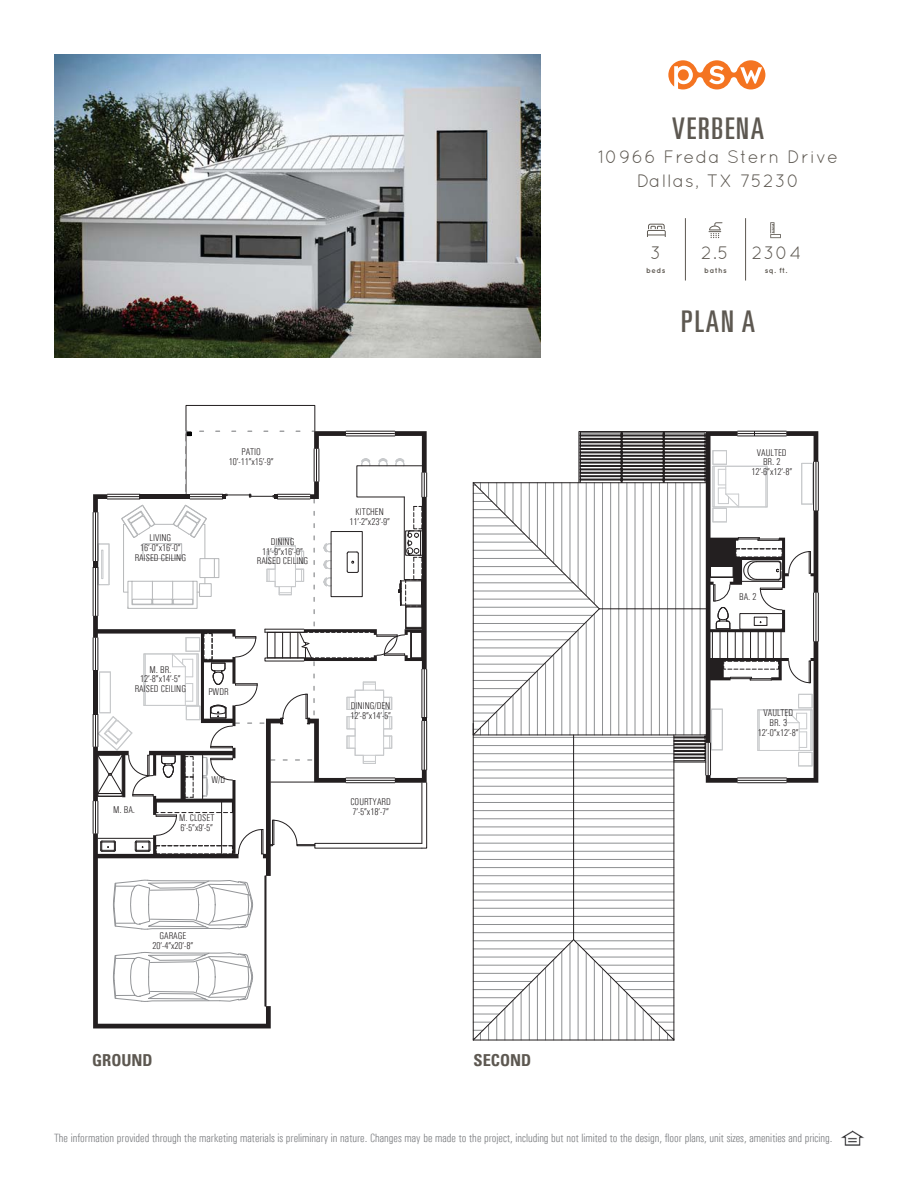
<style>
.page{position:relative;width:918px;height:1188px;background:#fff}
.page>*{position:absolute;margin:0;border:0;box-sizing:border-box;transform-origin:0 0}
.t1{font:ultra-condensed 30px "Univers LT";letter-spacing:.06em;color:#5d5851}
.t2{font:18px/24px "Quicksand";letter-spacing:.06em;color:#5d5851;text-align:center}
.t3{font:700 condensed 16.5px "Univers";color:#5d5851}
.t4{font:300 condensed 12px "Univers";color:#7c7e81}
.t5{font:300 condensed 9.9px/9.9px "Univers";color:#231f20;text-align:center}
.t6{font:700 7.5px "Quicksand";letter-spacing:.06em;color:#5d5851}
</style>
<div class="page">
<img style="left:841px;top:1131px;width:23px;height:14px">
<hr style="left:818px;top:593px;width:1px;height:48px;background:#231f20">
<hr style="left:818px;top:462px;width:1px;height:48px;background:#231f20">
<svg style="left:93px;top:405px;width:725px;height:636px"></svg>
<svg style="left:647px;top:224px;width:19px;height:13px"></svg>
<svg style="left:709px;top:222px;width:13px;height:16px"></svg>
<svg style="left:770px;top:234px;width:11px;height:4px"></svg>
<svg style="left:770px;top:222px;width:10px;height:15px"></svg>
<hr style="left:685px;top:218px;width:1px;height:63px;background:#5d5851">
<hr style="left:745px;top:218px;width:1px;height:63px;background:#5d5851">
<svg style="left:668px;top:60px;width:97px;height:29px"></svg>
<img style="left:54px;top:54px;width:486px;height:304px">
<h1 class="t1" style="left:672px;top:111px;width:93px">VERBENA</h1>
<h2 class="t2" style="left:598px;top:145px;width:241px">10966 Freda Stern Drive<br>Dallas, TX 75230</h2>
<h2 class="t2" style="left:650px;top:241px;width:12px">3</h2>
<h2 class="t2" style="left:701px;top:241px;width:29px">2.5</h2>
<h2 class="t2" style="left:752px;top:241px;width:51px">2304</h2>
<p class="t6" style="left:646px;top:266px;width:21px">beds</p>
<p class="t6" style="left:704px;top:266px;width:24px">baths</p>
<p class="t6" style="left:765px;top:266px;width:24px">sq. ft.</p>
<p class="t5" style="left:140px;top:533px;width:42px">LIVING<br>16’-0”x16’-0”</p>
<p class="t5" style="left:135px;top:552px;width:53px">RAISED CEILING</p>
<p class="t5" style="left:229px;top:446px;width:46px">PATIO<br>10’-11”x15’-9”</p>
<p class="t5" style="left:262px;top:537px;width:42px">DINING<br>11’-9”x16’-0”</p>
<p class="t5" style="left:257px;top:555px;width:53px">RAISED CEILING</p>
<p class="t5" style="left:140px;top:664px;width:42px">M. BR.<br>12’-8”x14’-5”</p>
<p class="t5" style="left:135px;top:683px;width:53px">RAISED CEILING</p>
<p class="t5" style="left:208px;top:687px;width:22px">PWDR</p>
<p class="t5" style="left:212px;top:774px;width:15px">W/D</p>
<p class="t5" style="left:113px;top:805px;width:24px">M. BA.</p>
<p class="t5" style="left:179px;top:813px;width:37px;text-align:left">M. CLOSET<br>6’-5”x9’-5”</p>
<p class="t5" style="left:153px;top:931px;width:42px">GARAGE<br>20’-4”x20’-8”</p>
<p class="t5" style="left:349px;top:507px;width:42px">KITCHEN<br>11’-2”x23’-9”</p>
<p class="t5" style="left:350px;top:700px;width:42px;text-align:left">DINING/DEN<br>12’-8”x14’-5”</p>
<p class="t5" style="left:350px;top:797px;width:42px;text-align:left">COURTYARD<br>7’-5”x18’-7”</p>
<h3 class="t3" style="left:92px;top:1050px;width:62px">GROUND</h3>
<h3 class="t3" style="left:474px;top:1050px;width:59px">SECOND</h3>
<h1 class="t1" style="left:681px;top:304px;width:76px">PLAN A</h1>
<p class="t5" style="left:757px;top:447px;width:31px">VAULTED</p>
<p class="t5" style="left:751px;top:456px;width:42px">BR. 2<br>12’-6”x12’-8”</p>
<p class="t5" style="left:739px;top:592px;width:19px">BA. 2</p>
<p class="t5" style="left:763px;top:708px;width:31px">VAULTED</p>
<p class="t5" style="left:758px;top:718px;width:42px">BR. 3<br>12’-0”x12’-8”</p>
<p class="t4" style="left:54px;top:1131px;width:780px">The information provided through the marketing materials is preliminary in nature. Changes may be made to the project, including but not limited to the design, floor plans, unit sizes, amenities and pricing.</p>
</div>
